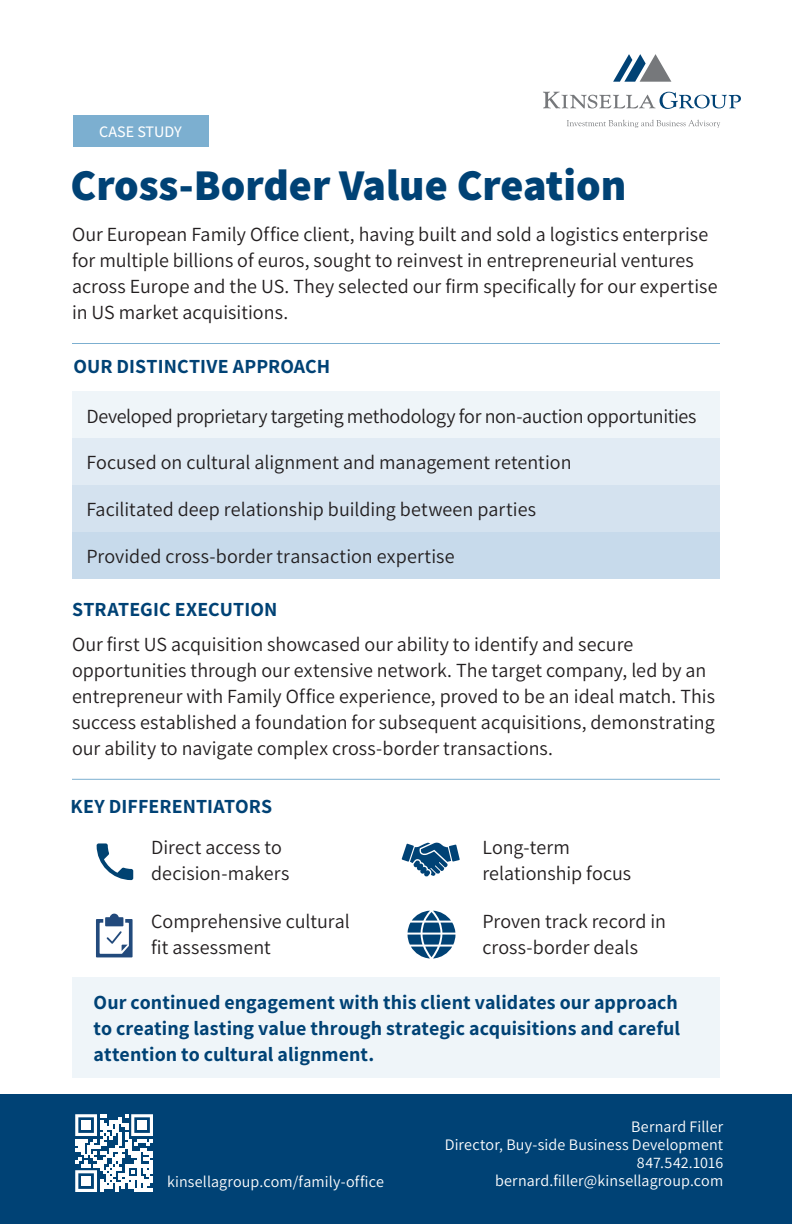
<style>
.page{position:relative;width:792px;height:1224px;background:#fff}
.page>*{position:absolute;margin:0;border:0;box-sizing:border-box;transform-origin:0 0}
.t1{font:800 44px "Assistant";color:#004275}
.t2{font:20px/26px "Assistant";color:#231f20}
.t3{font:700 20px/26px "Assistant";letter-spacing:.005em;color:#004275;text-align:justify}
.t4{font:20px "Assistant";letter-spacing:-.02em;color:#231f20}
.t5{font:16px "Assistant";letter-spacing:.01em;color:#fff}
.t6{font:500 16px "Assistant";color:#fff}
</style>
<div class="page">
<div style="left:72px;top:977px;width:648px;height:100px;background:#eff5f9"></div>
<svg style="left:543px;top:92px;width:198px;height:17px"></svg>
<svg style="left:613px;top:54px;width:58px;height:28px"></svg>
<svg style="left:567px;top:120px;width:153px;height:8px"></svg>
<svg style="left:96px;top:913px;width:37px;height:44px"></svg>
<hr style="left:72px;top:343px;width:648px;height:1px;background:#7cafd0">
<hr style="left:72px;top:779px;width:648px;height:1px;background:#7cafd0">
<svg style="left:408px;top:911px;width:47px;height:48px"></svg>
<div style="left:72px;top:391px;width:648px;height:46px;background:#eff5f9"></div>
<div style="left:72px;top:438px;width:648px;height:46px;background:#e1ebf4"></div>
<div style="left:72px;top:485px;width:648px;height:46px;background:#d4e2ef"></div>
<div style="left:72px;top:532px;width:648px;height:46px;background:#c7daeb"></div>
<svg style="left:402px;top:842px;width:58px;height:35px"></svg>
<svg style="left:97px;top:843px;width:36px;height:37px"></svg>
<div style="left:73px;top:115px;width:135px;height:32px;background:#7cafd0"></div>
<div style="left:0;top:1094px;width:792px;height:130px;background:#004275"></div>
<svg style="left:75px;top:1114px;width:78px;height:78px"></svg>
<div style="left:81px;top:1176px;width:10px;height:10px;background:#fff"></div>
<p class="t6" style="left:99px;top:121px;width:84px">CASE STUDY</p>
<p class="t1" style="left:71px;top:155px;width:557px">Cross-Border Value Creation</p>
<p class="t2" style="left:72px;top:221px;width:647px">Our European Family Office client, having built and sold a logistics enterprise for multiple billions of euros, sought to reinvest in entrepreneurial ventures across Europe and the US. They selected our firm specifically for our expertise in US market acquisitions.</p>
<p class="t3" style="left:73px;top:353px;width:258px">OUR DISTINCTIVE APPROACH</p>
<p class="t4" style="left:86px;top:402px;width:612px">Developed proprietary targeting methodology for non-auction opportunities</p>
<p class="t2" style="left:86px;top:449px;width:487px">Focused on cultural alignment and management retention</p>
<p class="t2" style="left:86px;top:496px;width:451px">Facilitated deep relationship building between parties</p>
<p class="t2" style="left:86px;top:543px;width:370px">Provided cross-border transaction expertise</p>
<p class="t3" style="left:72px;top:596px;width:207px">STRATEGIC EXECUTION</p>
<p class="t2" style="left:72px;top:630px;width:645px">Our first US acquisition showcased our ability to identify and secure opportunities through our extensive network. The target company, led by an entrepreneur with Family Office experience, proved to be an ideal match. This success established a foundation for subsequent acquisitions, demonstrating our ability to navigate complex cross-border transactions.</p>
<p class="t3" style="left:71px;top:792px;width:203px">KEY DIFFERENTIATORS</p>
<p class="t2" style="left:151px;top:834px;width:140px">Direct access to decision-makers</p>
<p class="t2" style="left:482px;top:834px;width:150px">Long-term relationship focus</p>
<p class="t2" style="left:151px;top:908px;width:200px">Comprehensive cultural fit assessment</p>
<p class="t2" style="left:482px;top:908px;width:185px">Proven track record in cross-border deals</p>
<p class="t3" style="left:94px;top:988px;width:588px">Our continued engagement with this client validates our approach to creating lasting value through strategic acquisitions and careful attention to cultural alignment.</p>
<p class="t5" style="left:167px;top:1170px;width:219px">kinsellagroup.com/family-office</p>
<p class="t5" style="left:631px;top:1116px;width:93px">Bernard Filler</p>
<p class="t5" style="left:445px;top:1134px;width:280px">Director, Buy-side Business Development</p>
<p class="t5" style="left:637px;top:1152px;width:88px">847.542.1016</p>
<p class="t5" style="left:495px;top:1170px;width:230px">bernard.filler@kinsellagroup.com</p>
</div>
